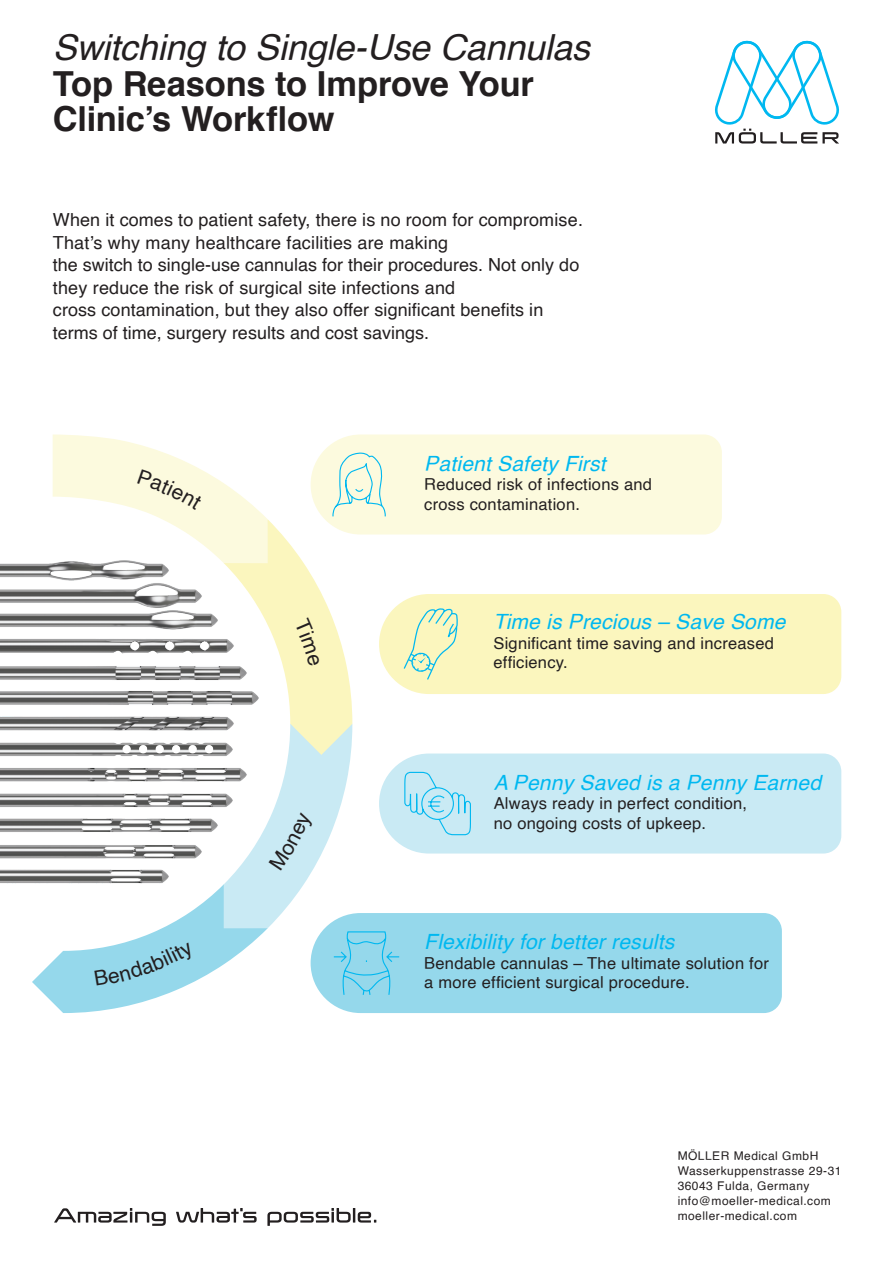
<style>
.page{position:relative;width:893px;height:1263px;background:#fff}
.page>*{position:absolute;margin:0;border:0;box-sizing:border-box;transform-origin:0 0}
.t1{font:italic 36px "Helvetica";letter-spacing:-.01em;color:#231f20}
.t2{font:700 34.5px/35.7px "Helvetica";letter-spacing:-.01em;color:#231f20}
.t3{font:italic 21px "Helvetica";letter-spacing:.01em;color:#00b8f0}
.t4{font:18px/22.5px "Helvetica";letter-spacing:.005em;color:#231f20}
.t5{font:16.5px/19.5px "Helvetica";letter-spacing:.015em;color:#231f20}
.t6{font:12px/15px "Helvetica";letter-spacing:.04em;color:#231f20}
</style>
<div class="page">
<svg style="left:54px;top:1208px;width:112px;height:18px"></svg>
<svg style="left:176px;top:1208px;width:81px;height:14px"></svg>
<svg style="left:267px;top:1208px;width:109px;height:18px"></svg>
<img style="left:1px;top:691px;width:31px;height:14px">
<img style="left:0;top:613px;width:32px;height:14px">
<img style="left:0;top:563px;width:32px;height:14px">
<img style="left:0;top:589px;width:32px;height:14px">
<img style="left:0;top:666px;width:32px;height:14px">
<img style="left:0;top:768px;width:32px;height:14px">
<img style="left:0;top:793px;width:32px;height:14px">
<img style="left:0;top:818px;width:32px;height:14px">
<img style="left:0;top:845px;width:32px;height:14px">
<img style="left:0;top:869px;width:32px;height:15px">
<img style="left:0;top:639px;width:32px;height:14px">
<img style="left:0;top:716px;width:32px;height:40px">
<div style="left:722px;top:913px;width:60px;height:100px;background:#95d8eb"></div>
<div style="left:722px;top:753px;width:119px;height:100px;background:#c9eaf4"></div>
<div style="left:722px;top:594px;width:119px;height:100px;background:#fbf6be"></div>
<svg style="left:715px;top:40px;width:124px;height:104px"></svg>
<svg style="left:32px;top:434px;width:690px;height:579px"></svg>
<h1 class="t1" style="left:53px;top:19px;width:538px">Switching to Single-Use Cannulas</h1>
<h2 class="t2" style="left:53px;top:66px;width:482px">Top Reasons to Improve Your<br>Clinic’s Workflow</h2>
<p class="t4" style="left:53px;top:209px;width:532px">When it comes to patient safety, there is no room for compromise.<br>That’s why many healthcare facilities are making<br>the switch to single-use cannulas for their procedures. Not only do they reduce the risk of surgical site infections and<br>cross contamination, but they also offer significant benefits in terms of time, surgery results and cost savings.</p>
<p class="t3" style="left:424px;top:447px;width:183px">Patient Safety First</p>
<p class="t5" style="left:424px;top:475px;width:229px">Reduced risk of infections and cross contamination.</p>
<p class="t3" style="left:493px;top:605px;width:293px">Time is Precious – Save Some</p>
<p class="t5" style="left:493px;top:634px;width:282px">Significant time saving and increased efficiency.</p>
<p class="t3" style="left:494px;top:766px;width:329px">A Penny Saved is a Penny Earned</p>
<p class="t5" style="left:494px;top:794px;width:255px">Always ready in perfect condition, no ongoing costs of upkeep.</p>
<p class="t3" style="left:424px;top:925px;width:251px">Flexibility for better results</p>
<p class="t5" style="left:424px;top:954px;width:346px">Bendable cannulas – The ultimate solution for a more efficient surgical procedure.</p>
<p class="t6" style="left:678px;top:1149px;width:165px">MÖLLER Medical GmbH<br>Wasserkuppenstrasse 29-31<br>36043 Fulda, Germany info@moeller-medical.com moeller-medical.com</p>
</div>
